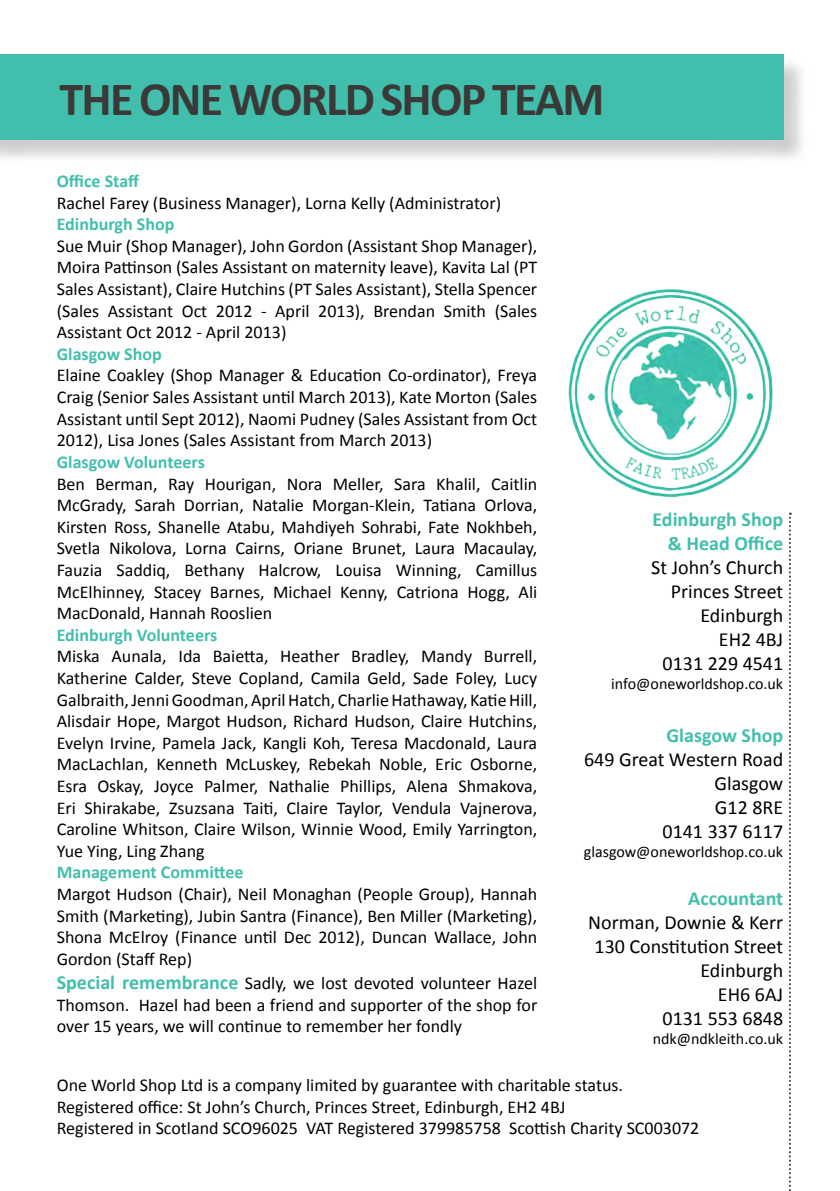
<style>
.page{position:relative;width:840px;height:1191px;background:#fff}
.page>*{position:absolute;margin:0;border:0;box-sizing:border-box;transform-origin:0 0}
.t1{font:700 48px "Calibri";letter-spacing:-.035em;color:#3a3938}
.t2{font:20px/24px "Calibri";color:#000;text-align:right}
.t3{font:700 20px/24px "Calibri";color:#42bfac;text-align:right}
.t4{font:18px/21.6px "Calibri";color:#000;text-align:justify}
.t5{font:700 18px "Calibri";color:#42bfac}
.t6{font:16px "Calibri";color:#000}
.s1{font-weight:700;font-size:20px;color:#42bfac}
</style>
<div class="page">
<div style="left:0;top:57px;width:808px;height:107px;background:#000;opacity:.2"></div>
<div style="left:0;top:54px;width:782px;height:85px;background:#42bfac"></div>
<svg style="left:789px;top:513px;width:1px;height:678px"></svg>
<img style="left:568px;top:289px;width:205px;height:209px">
<h1 class="t1" style="left:59px;top:69px;width:546px">The One World Shop Team</h1>
<p class="t5" style="left:57px;top:169px;width:84px">Office Staff</p>
<p class="t4" style="left:57px;top:192px;width:445px">Rachel Farey (Business Manager), Lorna Kelly (Administrator)</p>
<p class="t5" style="left:57px;top:213px;width:119px">Edinburgh Shop</p>
<p class="t4" style="left:57px;top:235px;width:482px">Sue Muir (Shop Manager), John Gordon (Assistant Shop Manager), Moira Pattinson (Sales Assistant on maternity leave), Kavita Lal (PT Sales Assistant), Claire Hutchins (PT Sales Assistant), Stella Spencer (Sales Assistant Oct 2012 - April 2013), Brendan Smith (Sales Assistant Oct 2012 - April 2013)</p>
<p class="t5" style="left:57px;top:342px;width:106px">Glasgow Shop</p>
<p class="t4" style="left:57px;top:365px;width:481px">Elaine Coakley (Shop Manager &amp; Education Co-ordinator), Freya Craig (Senior Sales Assistant until March 2013), Kate Morton (Sales Assistant until Sept 2012), Naomi Pudney (Sales Assistant from Oct 2012), Lisa Jones (Sales Assistant from March 2013)</p>
<p class="t5" style="left:57px;top:450px;width:149px">Glasgow Volunteers</p>
<p class="t4" style="left:57px;top:473px;width:482px">Ben Berman, Ray Hourigan, Nora Meller, Sara Khalil, Caitlin McGrady, Sarah Dorrian, Natalie Morgan-Klein, Tatiana Orlova, Kirsten Ross, Shanelle Atabu, Mahdiyeh Sohrabi, Fate Nokhbeh, Svetla Nikolova, Lorna Cairns, Oriane Brunet, Laura Macaulay, Fauzia Saddiq, Bethany Halcrow, Louisa Winning, Camillus McElhinney, Stacey Barnes, Michael Kenny, Catriona Hogg, Ali MacDonald, Hannah Rooslien</p>
<p class="t5" style="left:57px;top:623px;width:162px">Edinburgh Volunteers</p>
<p class="t4" style="left:57px;top:645px;width:482px">Miska Aunala, Ida Baietta, Heather Bradley, Mandy Burrell, Katherine Calder, Steve Copland, Camila Geld, Sade Foley, Lucy Galbraith, Jenni Goodman, April Hatch, Charlie Hathaway, Katie Hill, Alisdair Hope, Margot Hudson, Richard Hudson, Claire Hutchins, Evelyn Irvine, Pamela Jack, Kangli Koh, Teresa Macdonald, Laura MacLachlan, Kenneth McLuskey, Rebekah Noble, Eric Osborne, Esra Oskay, Joyce Palmer, Nathalie Phillips, Alena Shmakova, Eri Shirakabe, Zsuzsana Taiti, Claire Taylor, Vendula Vajnerova, Caroline Whitson, Claire Wilson, Winnie Wood, Emily Yarrington, Yue Ying, Ling Zhang</p>
<p class="t5" style="left:57px;top:861px;width:188px">Management Committee</p>
<p class="t4" style="left:57px;top:883px;width:481px">Margot Hudson (Chair), Neil Monaghan (People Group), Hannah Smith (Marketing), Jubin Santra (Finance), Ben Miller (Marketing), Shona McElroy (Finance until Dec 2012), Duncan Wallace, John Gordon (Staff Rep)</p>
<p class="t4" style="left:57px;top:972px;width:482px"><span class="s1">Special remembrance</span> Sadly, we lost devoted volunteer Hazel Thomson. Hazel had been a friend and supporter of the shop for over 15 years, we will continue to remember her fondly</p>
<p class="t3" style="left:652px;top:507px;width:132px">Edinburgh Shop &amp; Head Office</p>
<p class="t2" style="left:651px;top:555px;width:133px">St John’s Church<br>Princes Street<br>Edinburgh<br>EH2 4BJ<br>0131 229 4541</p>
<p class="t6" style="left:611px;top:673px;width:173px">info@oneworldshop.co.uk</p>
<p class="t3" style="left:666px;top:723px;width:118px">Glasgow Shop</p>
<p class="t2" style="left:583px;top:747px;width:200px">649 Great Western Road<br>Glasgow<br>G12 8RE<br>0141 337 6117</p>
<p class="t6" style="left:583px;top:841px;width:201px">glasgow@oneworldshop.co.uk</p>
<p class="t3" style="left:687px;top:886px;width:96px">Accountant</p>
<p class="t2" style="left:588px;top:910px;width:196px">Norman, Downie &amp; Kerr<br>130 Constitution Street<br>Edinburgh<br>EH6 6AJ<br>0131 553 6848</p>
<p class="t6" style="left:652px;top:1029px;width:132px">ndk@ndkleith.co.uk</p>
<p class="t4" style="left:57px;top:1074px;width:643px;text-align:left">One World Shop Ltd is a company limited by guarantee with charitable status.<br>Registered office: St John’s Church, Princes Street, Edinburgh, EH2 4BJ<br>Registered in Scotland SCO96025 VAT Registered 379985758 Scottish Charity SC003072</p>
</div>
